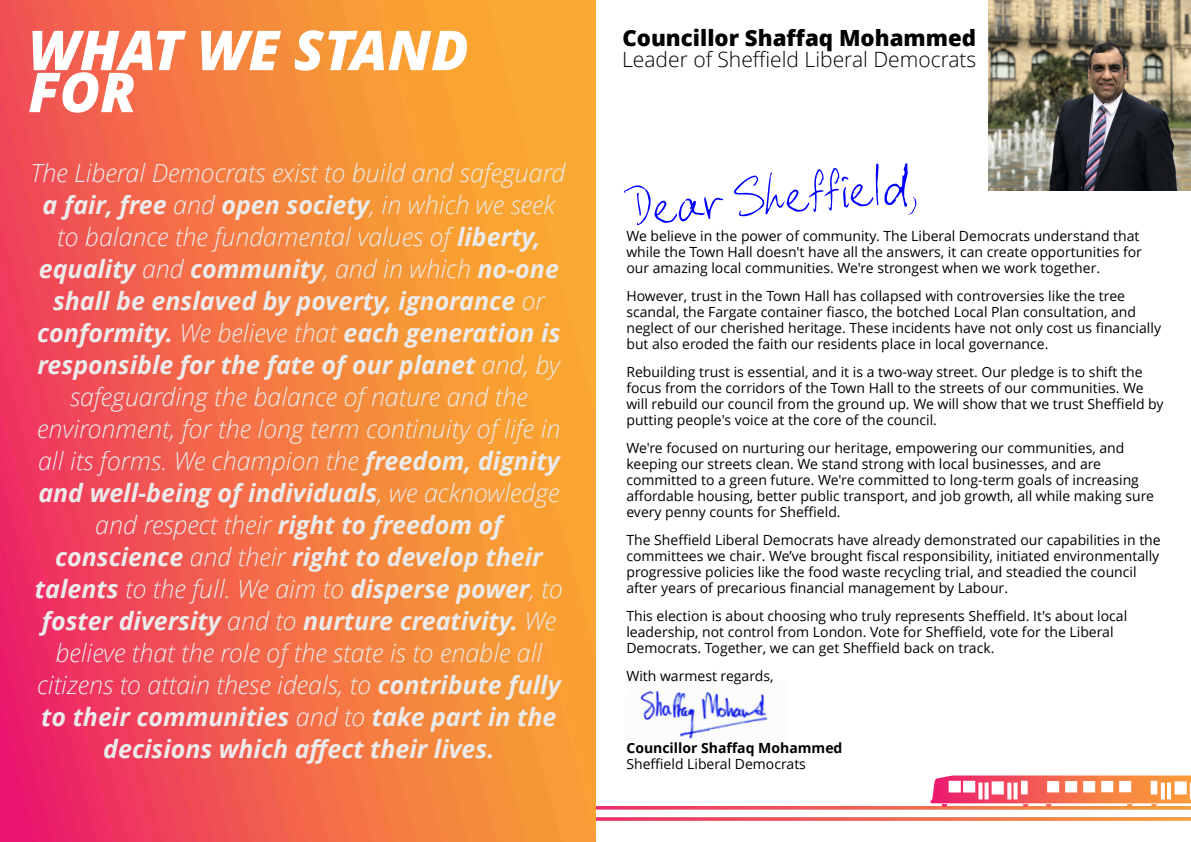
<style>
.page{position:relative;width:1191px;height:842px;background:#fff}
.page>*{position:absolute;margin:0;border:0;box-sizing:border-box;transform-origin:0 0}
.t1{font:59.4px "DC Wri";color:#00f}
.t2{font:italic 800 55px/42px "Open Sans";color:#fff}
.t3{font:italic 300 25px/32px "Open Sans";color:#ebebeb;text-align:center}
.t4{font:800 22.3px "Open Sans";color:#000}
.t5{font:300 21px "Open Sans";color:#000}
.t6{font:14px/16px "Open Sans";color:#000}
.t7{font:700 14px "Open Sans";color:#000}
.s1{font-weight:700}
</style>
<div class="page">
<img style="left:595px;top:807px;width:596px;height:14px">
<img style="left:0;top:0;width:595px;height:842px">
<img style="left:640px;top:690px;width:128px;height:49px">
<img style="left:988px;top:0;width:203px;height:190px">
<svg style="left:930px;top:775px;width:261px;height:32px"></svg>
<h2 class="t2" style="left:28px;top:35px;width:442px">WHAT WE STAND<br>FOR</h2>
<h3 class="t4" style="left:622px;top:29px;width:355px">Councillor Shaffaq Mohammed</h3>
<h3 class="t5" style="left:622px;top:51px;width:356px">Leader of Sheffield Liberal Democrats</h3>
<p class="t3" style="left:30px;top:160px;width:536px">The Liberal Democrats exist to build and safeguard <span class="s1">a fair, free</span> and <span class="s1">open society</span>, in which we seek to balance the fundamental values of <span class="s1">liberty, equality</span> and <span class="s1">community</span>, and in which <span class="s1">no-one shall be enslaved by poverty, ignorance</span> or <span class="s1">conformity.</span> We believe that <span class="s1">each generation is responsible for the fate of our planet</span> and, by safeguarding the balance of nature and the environment, for the long term continuity of life in all its forms. We champion the <span class="s1">freedom, dignity and well-being of individuals</span>, we acknowledge and respect their <span class="s1">right to freedom of conscience</span> and their <span class="s1">right to develop their talents</span> to the full. We aim to <span class="s1">disperse power</span>, to <span class="s1">foster diversity</span> and to <span class="s1">nurture creativity.</span> We believe that the role of the state is to enable all citizens to attain these ideals, to <span class="s1">contribute fully to their communities</span> and to <span class="s1">take part in the decisions which affect their lives.</span></p>
<h1 class="t1" style="left:629px;top:184px;width:287px;rotate:-5deg">Dear Sheffield,</h1>
<p class="t6" style="left:626px;top:229px;width:517px">We believe in the power of community. The Liberal Democrats understand that while the Town Hall doesn't have all the answers, it can create opportunities for our amazing local communities. We're strongest when we work together.</p>
<p class="t6" style="left:626px;top:289px;width:536px">However, trust in the Town Hall has collapsed with controversies like the tree scandal, the Fargate container fiasco, the botched Local Plan consultation, and neglect of our cherished heritage. These incidents have not only cost us financially but also eroded the faith our residents place in local governance.</p>
<p class="t6" style="left:626px;top:365px;width:539px">Rebuilding trust is essential, and it is a two-way street. Our pledge is to shift the focus from the corridors of the Town Hall to the streets of our communities. We will rebuild our council from the ground up. We will show that we trust Sheffield by putting people's voice at the core of the council.</p>
<p class="t6" style="left:626px;top:441px;width:529px">We're focused on nurturing our heritage, empowering our communities, and keeping our streets clean. We stand strong with local businesses, and are committed to a green future. We're committed to long-term goals of increasing affordable housing, better public transport, and job growth, all while making sure every penny counts for Sheffield.</p>
<p class="t6" style="left:626px;top:533px;width:536px">The Sheffield Liberal Democrats have already demonstrated our capabilities in the committees we chair. We’ve brought fiscal responsibility, initiated environmentally progressive policies like the food waste recycling trial, and steadied the council after years of precarious financial management by Labour.</p>
<p class="t6" style="left:626px;top:609px;width:502px">This election is about choosing who truly represents Sheffield. It's about local leadership, not control from London. Vote for Sheffield, vote for the Liberal<br>Democrats. Together, we can get Sheffield back on track.</p>
<p class="t6" style="left:626px;top:669px;width:149px">With warmest regards,</p>
<p class="t7" style="left:626px;top:742px;width:217px">Councillor Shaffaq Mohammed</p>
<p class="t6" style="left:626px;top:757px;width:181px">Sheffield Liberal Democrats</p>
</div>
